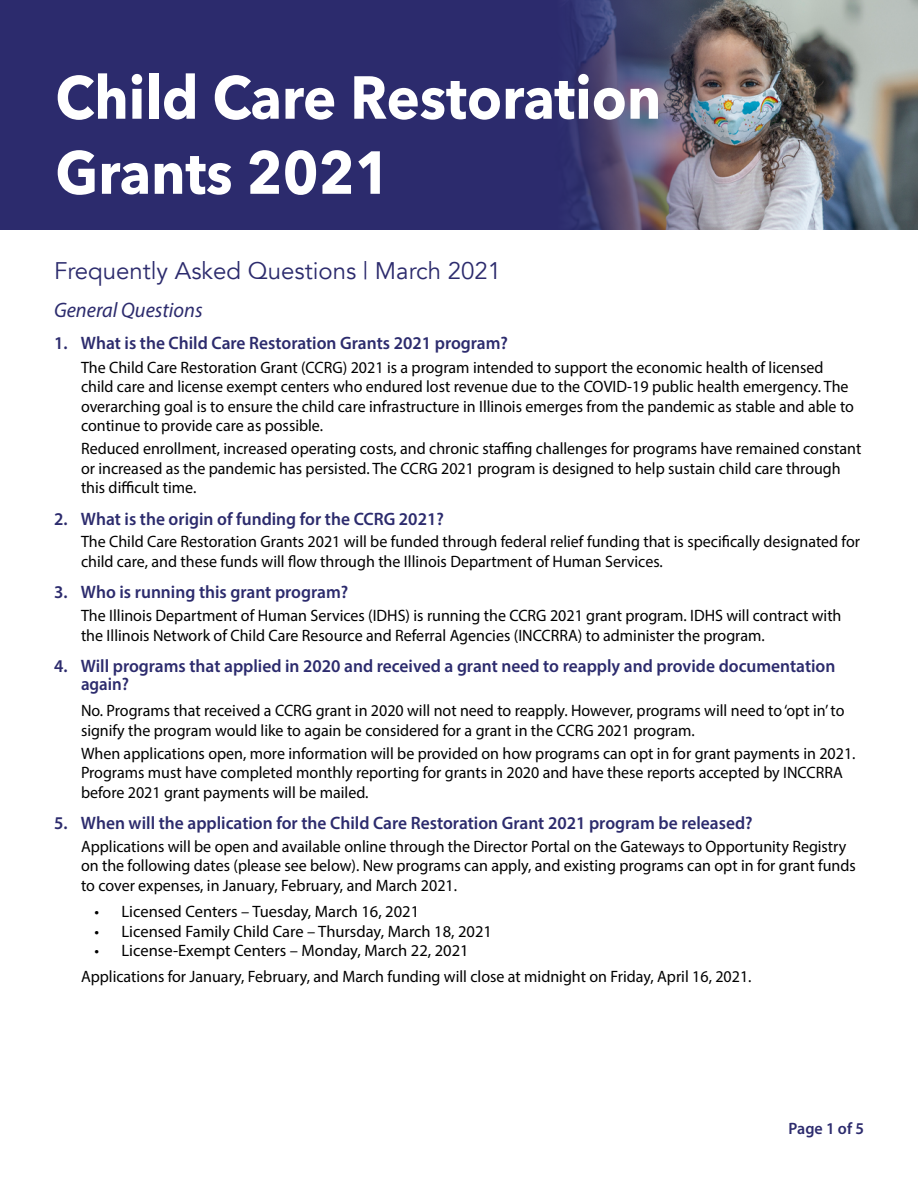
<style>
.page{position:relative;width:918px;height:1188px;background:#fff}
.page>*{position:absolute;margin:0;border:0;box-sizing:border-box;transform-origin:0 0}
.t1{font:700 60px/75px "Avenir Next";color:#fff;scale:.93 1}
.t2{font:24px "Avenir";color:#2c2b6d}
.t3{font:italic 21px "Myriad Pro";color:#2c2b6d}
.t4{font:600 18px/18px "Myriad Pro";color:#2c2b6d}
.t5{font:16.5px/19.5px "Myriad Pro";color:#000}
.t6{font:600 16.5px "Myriad Pro";color:#2c2b6d}
</style>
<div class="page">
<div style="left:0;top:0;width:918px;height:230px;background:#2c2b6d"></div>
<img style="left:569px;top:0;width:349px;height:230px">
<h1 class="t1" style="left:55px;top:59px;width:653px">Child Care Restoration<br>Grants 2021</h1>
<h2 class="t2" style="left:54px;top:257px;width:449px">Frequently Asked Questions | March 2021</h2>
<p class="t3" style="left:54px;top:297px;width:150px">General Questions</p>
<p class="t4" style="left:54px;top:333px;width:456px">1. What is the Child Care Restoration Grants 2021 program?</p>
<p class="t5" style="left:81px;top:357px;width:775px">The Child Care Restoration Grant (CCRG) 2021 is a program intended to support the economic health of licensed child care and license exempt centers who endured lost revenue due to the COVID-19 public health emergency. The overarching goal is to ensure the child care infrastructure in Illinois emerges from the pandemic as stable and able to continue to provide care as possible.</p>
<p class="t5" style="left:81px;top:439px;width:782px">Reduced enrollment, increased operating costs, and chronic staffing challenges for programs have remained constant or increased as the pandemic has persisted. The CCRG 2021 program is designed to help sustain child care through this difficult time.</p>
<p class="t4" style="left:54px;top:509px;width:391px">2. What is the origin of funding for the CCRG 2021?</p>
<p class="t5" style="left:81px;top:532px;width:781px">The Child Care Restoration Grants 2021 will be funded through federal relief funding that is specifically designated for child care, and these funds will flow through the Illinois Department of Human Services.</p>
<p class="t4" style="left:54px;top:583px;width:296px">3. Who is running this grant program?</p>
<p class="t5" style="left:81px;top:606px;width:762px">The Illinois Department of Human Services (IDHS) is running the CCRG 2021 grant program. IDHS will contract with the Illinois Network of Child Care Resource and Referral Agencies (INCCRRA) to administer the program.</p>
<p class="t4" style="left:81px;top:657px;width:756px;text-indent:-27px">4. Will programs that applied in 2020 and received a grant need to reapply and provide documentation again?</p>
<p class="t5" style="left:81px;top:701px;width:765px">No. Programs that received a CCRG grant in 2020 will not need to reapply. However, programs will need to ‘opt in’ to signify the program would like to again be considered for a grant in the CCRG 2021 program.</p>
<p class="t5" style="left:81px;top:743px;width:776px">When applications open, more information will be provided on how programs can opt in for grant payments in 2021.<br>Programs must have completed monthly reporting for grants in 2020 and have these reports accepted by INCCRRA before 2021 grant payments will be mailed.</p>
<p class="t4" style="left:54px;top:814px;width:700px">5. When will the application for the Child Care Restoration Grant 2021 program be released?</p>
<p class="t5" style="left:81px;top:836px;width:776px">Applications will be open and available online through the Director Portal on the Gateways to Opportunity Registry on the following dates (please see below). New programs can apply, and existing programs can opt in for grant funds to cover expenses, in January, February, and March 2021.</p>
<p class="t5" style="left:94px;top:902px;width:326px">• Licensed Centers – Tuesday, March 16, 2021</p>
<p class="t5" style="left:94px;top:921px;width:399px">• Licensed Family Child Care – Thursday, March 18, 2021</p>
<p class="t5" style="left:81px;top:937px;width:672px;line-height:26.2px;text-indent:14px">• License-Exempt Centers – Monday, March 22, 2021<br>Applications for January, February, and March funding will close at midnight on Friday, April 16, 2021.</p>
<p class="t6" style="left:789px;top:1118px;width:77px">Page 1 of 5</p>
</div>
